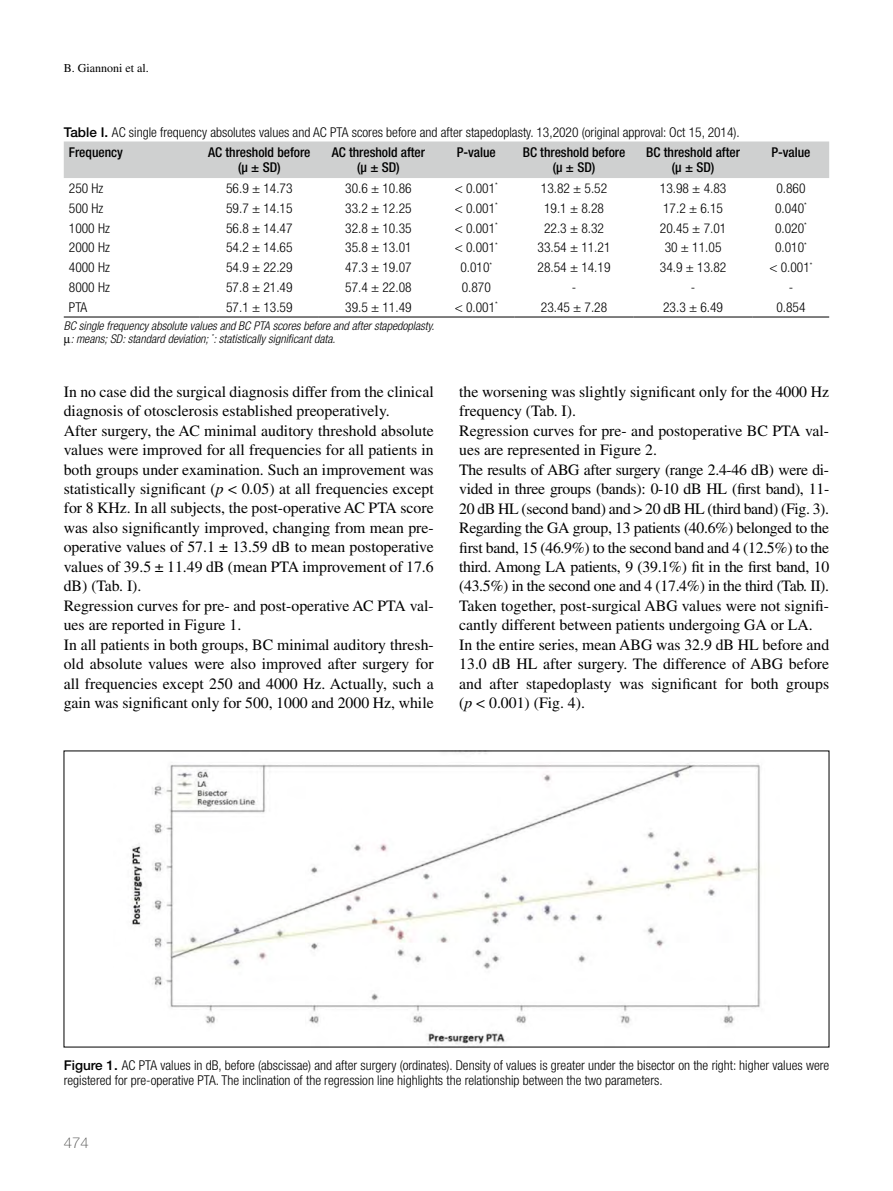
<style>
.page{position:relative;width:893px;height:1191px;background:#fff}
.page>*{position:absolute;margin:0;border:0;box-sizing:border-box;transform-origin:0 0}
.t1{font:15.75px/19.5px "Times LT Std";color:#000}
.t2{font:100 15px "Helvetica Neue LT Std";color:#484847}
.t3{font:300 condensed 13.5px/19.8px "Helvetica Neue LT Std";color:#000}
.t4{font:500 condensed 13.5px/15px "Helvetica Neue LT Std";color:#000;text-align:center}
.t5{font:italic 300 condensed 12px/13.5px "Helvetica Neue LT Std";color:#000}
.t6{font:12px "Times LT Std";color:#000}
.s1{font-weight:500;font-stretch:normal}
.s2{font-weight:500}
.s3{font-style:italic}
</style>
<div class="page">
<div style="left:64px;top:141px;width:765px;height:37px;background:#cfd0d0"></div>
<hr style="left:64px;top:317px;width:136px;height:1px;background:#000">
<hr style="left:200px;top:317px;width:119px;height:1px;background:#000">
<hr style="left:319px;top:317px;width:119px;height:1px;background:#000">
<hr style="left:438px;top:317px;width:76px;height:1px;background:#000">
<hr style="left:514px;top:317px;width:120px;height:1px;background:#000">
<hr style="left:634px;top:317px;width:119px;height:1px;background:#000">
<hr style="left:753px;top:317px;width:76px;height:1px;background:#000">
<img style="left:131px;top:752px;width:630px;height:293px">
<p class="t6" style="left:64px;top:61px;width:86px">B. Giannoni et al.</p>
<p class="t3" style="left:69px;top:122px;width:672px;text-indent:-5px"><span class="s1">Table I.</span> AC single frequency absolutes values and AC PTA scores before and after stapedoplasty. 13,2020 (original approval: Oct 15, 2014).<br><span class="s2">Frequency</span></p>
<p class="t4" style="left:208px;top:145px;width:104px">AC threshold before (µ ± SD)</p>
<p class="t4" style="left:332px;top:145px;width:95px">AC threshold after (µ ± SD)</p>
<p class="t4" style="left:457px;top:145px;width:41px">P-value</p>
<p class="t4" style="left:523px;top:145px;width:104px">BC threshold before (µ ± SD)</p>
<p class="t4" style="left:646px;top:145px;width:95px">BC threshold after (µ ± SD)</p>
<p class="t4" style="left:771px;top:145px;width:41px">P-value</p>
<p class="t3" style="left:69px;top:178px;width:36px">250 Hz</p>
<p class="t3" style="left:226px;top:178px;width:68px">56.9 ± 14.73</p>
<p class="t3" style="left:345px;top:178px;width:68px">30.6 ± 10.86</p>
<p class="t3" style="left:455px;top:178px;width:45px">&lt; 0.001<sup>*</sup></p>
<p class="t3" style="left:541px;top:178px;width:68px">13.82 ± 5.52</p>
<p class="t3" style="left:660px;top:178px;width:68px">13.98 ± 4.83</p>
<p class="t3" style="left:776px;top:178px;width:31px">0.860</p>
<p class="t3" style="left:69px;top:198px;width:36px">500 Hz</p>
<p class="t3" style="left:226px;top:198px;width:68px">59.7 ± 14.15</p>
<p class="t3" style="left:345px;top:198px;width:68px">33.2 ± 12.25</p>
<p class="t3" style="left:455px;top:198px;width:45px">&lt; 0.001<sup>*</sup></p>
<p class="t3" style="left:544px;top:198px;width:61px">19.1 ± 8.28</p>
<p class="t3" style="left:663px;top:198px;width:61px">17.2 ± 6.15</p>
<p class="t3" style="left:775px;top:198px;width:33px">0.040<sup>*</sup></p>
<p class="t3" style="left:69px;top:218px;width:42px">1000 Hz</p>
<p class="t3" style="left:226px;top:218px;width:68px">56.8 ± 14.47</p>
<p class="t3" style="left:345px;top:218px;width:68px">32.8 ± 10.35</p>
<p class="t3" style="left:455px;top:218px;width:45px">&lt; 0.001<sup>*</sup></p>
<p class="t3" style="left:544px;top:218px;width:61px">22.3 ± 8.32</p>
<p class="t3" style="left:660px;top:218px;width:68px">20.45 ± 7.01</p>
<p class="t3" style="left:775px;top:218px;width:33px">0.020<sup>*</sup></p>
<p class="t3" style="left:69px;top:237px;width:42px">2000 Hz</p>
<p class="t3" style="left:226px;top:237px;width:68px">54.2 ± 14.65</p>
<p class="t3" style="left:345px;top:237px;width:68px">35.8 ± 13.01</p>
<p class="t3" style="left:455px;top:237px;width:45px">&lt; 0.001<sup>*</sup></p>
<p class="t3" style="left:538px;top:237px;width:74px">33.54 ± 11.21</p>
<p class="t3" style="left:665px;top:237px;width:58px">30 ± 11.05</p>
<p class="t3" style="left:775px;top:237px;width:33px">0.010<sup>*</sup></p>
<p class="t3" style="left:69px;top:257px;width:42px">4000 Hz</p>
<p class="t3" style="left:226px;top:257px;width:68px">54.9 ± 22.29</p>
<p class="t3" style="left:345px;top:257px;width:68px">47.3 ± 19.07</p>
<p class="t3" style="left:460px;top:257px;width:33px">0.010<sup>*</sup></p>
<p class="t3" style="left:538px;top:257px;width:74px">28.54 ± 14.19</p>
<p class="t3" style="left:660px;top:257px;width:68px">34.9 ± 13.82</p>
<p class="t3" style="left:769px;top:257px;width:45px">&lt; 0.001<sup>*</sup></p>
<p class="t3" style="left:69px;top:277px;width:42px">8000 Hz</p>
<p class="t3" style="left:226px;top:277px;width:68px">57.8 ± 21.49</p>
<p class="t3" style="left:345px;top:277px;width:68px">57.4 ± 22.08</p>
<p class="t3" style="left:462px;top:277px;width:31px">0.870</p>
<p class="t3" style="left:572px;top:277px;width:6px">-</p>
<p class="t3" style="left:691px;top:277px;width:6px">-</p>
<p class="t3" style="left:789px;top:277px;width:6px">-</p>
<p class="t3" style="left:69px;top:297px;width:20px">PTA</p>
<p class="t3" style="left:226px;top:297px;width:68px">57.1 ± 13.59</p>
<p class="t3" style="left:345px;top:297px;width:68px">39.5 ± 11.49</p>
<p class="t3" style="left:455px;top:297px;width:45px">&lt; 0.001<sup>*</sup></p>
<p class="t3" style="left:541px;top:297px;width:68px">23.45 ± 7.28</p>
<p class="t3" style="left:663px;top:297px;width:61px">23.3 ± 6.49</p>
<p class="t3" style="left:776px;top:297px;width:31px">0.854</p>
<p class="t5" style="left:71px;top:319px;width:365px;text-indent:-7px">BC single frequency absolute values and BC PTA scores before and after stapedoplasty. : means; SD: standard deviation; <sup>*</sup>: statistically significant data.</p>
<p class="t1" style="left:64px;top:381px;width:371px">In no case did the surgical diagnosis differ from the clinical diagnosis of otosclerosis established preoperatively.<br>After surgery, the AC minimal auditory threshold absolute values were improved for all frequencies for all patients in both groups under examination. Such an improvement was statistically significant (<span class="s3">p</span> &lt; 0.05) at all frequencies except for 8 KHz. In all subjects, the post-operative AC PTA score was also significantly improved, changing from mean pre&shy;operative values of 57.1 ± 13.59 dB to mean postoperative values of 39.5 ± 11.49 dB (mean PTA improvement of 17.6 dB) (Tab. I).<br>Regression curves for pre- and post-operative AC PTA val&shy;ues are reported in Figure 1.<br>In all patients in both groups, BC minimal auditory thresh&shy;old absolute values were also improved after surgery for all frequencies except 250 and 4000 Hz. Actually, such a gain was significant only for 500, 1000 and 2000 Hz, while</p>
<p class="t1" style="left:459px;top:382px;width:371px">the worsening was slightly significant only for the 4000 Hz frequency (Tab. I).<br>Regression curves for pre- and postoperative BC PTA val&shy;ues are represented in Figure 2.<br>The results of ABG after surgery (range 2.4-46 dB) were di&shy;vided in three groups (bands): 0-10 dB HL (first band), 11- 20 dB HL (second band) and &gt; 20 dB HL (third band) (Fig. 3).<br>Regarding the GA group, 13 patients (40.6%) belonged to the first band, 15 (46.9%) to the second band and 4 (12.5%) to the third. Among LA patients, 9 (39.1%) fit in the first band, 10 (43.5%) in the second one and 4 (17.4%) in the third (Tab. II).<br>Taken together, post-surgical ABG values were not signifi&shy;cantly different between patients undergoing GA or LA.<br>In the entire series, mean ABG was 32.9 dB HL before and 13.0 dB HL after surgery. The difference of ABG before and after stapedoplasty was significant for both groups (<span class="s3">p</span> &lt; 0.001) (Fig. 4).</p>
<p class="t3" style="left:64px;top:1057px;width:767px;line-height:15px"><span class="s1">Figure 1.</span> AC PTA values in dB, before (abscissae) and after surgery (ordinates). Density of values is greater under the bisector on the right: higher values were registered for pre-operative PTA. The inclination of the regression line highlights the relationship between the two parameters.</p>
<p class="t2" style="left:64px;top:1134px;width:27px">474</p>
</div>
